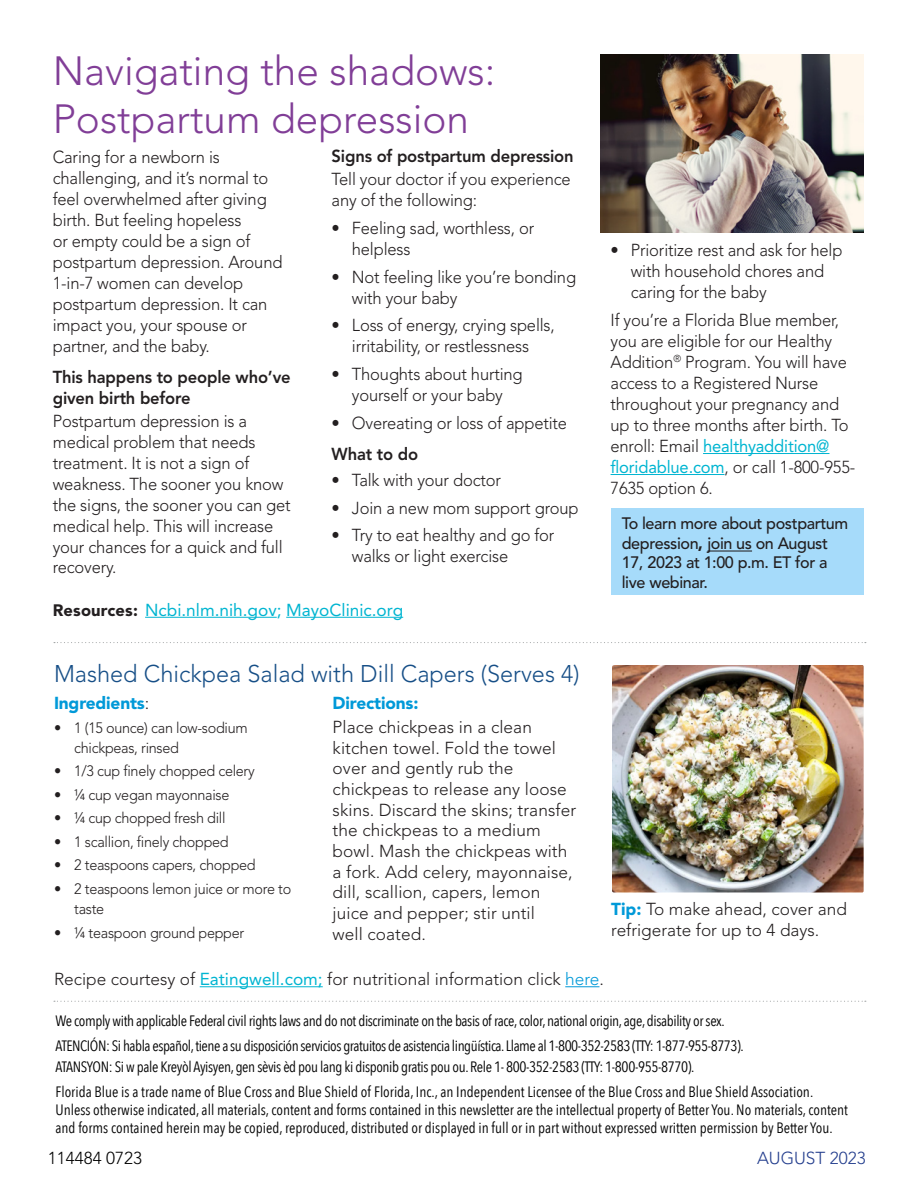
<style>
.page{position:relative;width:918px;height:1188px;background:#fff}
.page>*{position:absolute;margin:0;border:0;box-sizing:border-box;transform-origin:0 0}
.t1{font:300 40.5px/48px "Avenir LT Std";color:#813e97}
.t2{font:300 24px "Avenir LT Std";color:#174f87}
.t3{font:300 17.25px/21px "Avenir LT Std";letter-spacing:-.01em;color:#231f20;scale:.96 1}
.t4{font:300 17.25px/20.7px "Avenir LT Std";letter-spacing:-.01em;color:#231f20}
.t5{font:800 17.25px/21px "Avenir LT Std";letter-spacing:-.01em;color:#231f20;scale:.96 1}
.t6{font:17.25px "Avenir LT Std";color:#00b5d1}
.t7{font:900 17.25px "Avenir LT Std";letter-spacing:-.01em;color:#0099d8}
.t8{font:300 17.25px "Avenir LT Std";color:#000}
.t9{font:300 17.25px "Avenir LT Std";color:#253f8e}
.t10{font:500 16.5px/19.5px "Avenir LT Std";letter-spacing:-.025em;color:#231f20}
.t11{font:15px/24.8px "Avenir Next Condensed";color:#000}
.t12{font:15px/24.8px "Avenir Next Condensed";letter-spacing:-.03em;color:#000}
.t13{font:300 15px/20.2px "Avenir LT Std";letter-spacing:-.02em;color:#231f20;scale:.96 1}
.s1{font-weight:900;font-size:16.5px;color:#231f20}
.s2{font-weight:400;color:#00b5d1}
.s3{font-weight:900}
.s4{font-weight:300;color:#231f20}
.s5{font-weight:900;color:#0099d8}
.s6{color:#0099d8}
</style>
<div class="page">
<hr style="left:703px;top:453px;width:126px;height:1px;background:#00b5d1">
<hr style="left:611px;top:474px;width:114px;height:1px;background:#00b5d1">
<svg style="left:54px;top:1001px;width:812px;height:1px"></svg>
<svg style="left:54px;top:642px;width:812px;height:1px"></svg>
<img style="left:600px;top:54px;width:264px;height:178px">
<hr style="left:145px;top:617px;width:132px;height:1px;background:#00b5d1">
<hr style="left:286px;top:617px;width:117px;height:1px;background:#00b5d1">
<hr style="left:200px;top:986px;width:123px;height:1px;background:#00b5d1">
<hr style="left:565px;top:986px;width:34px;height:1px;background:#0099d8">
<div style="left:611px;top:508px;width:253px;height:87px;background:#a6dbfa"></div>
<img style="left:612px;top:665px;width:252px;height:227px">
<hr style="left:707px;top:551px;width:45px;height:1px;background:#231f20">
<h1 class="t1" style="left:53px;top:47px;width:444px">Navigating the shadows:<br>Postpartum depression</h1>
<p class="t3" style="left:53px;top:146px;width:241px">Caring for a newborn is challenging, and it’s normal to feel overwhelmed after giving birth. But feeling hopeless<br>or empty could be a sign of postpartum depression. Around<br>1-in-7 women can develop postpartum depression. It can impact you, your spouse or partner, and the baby.</p>
<p class="t5" style="left:53px;top:367px;width:249px">This happens to people who’ve given birth before</p>
<p class="t3" style="left:53px;top:410px;width:250px">Postpartum depression is a medical problem that needs treatment. It is not a sign of weakness. The sooner you know the signs, the sooner you can get medical help. This will increase your chances for a quick and full recovery.</p>
<p class="t5" style="left:332px;top:146px;width:254px">Signs of postpartum depression</p>
<p class="t3" style="left:332px;top:169px;width:251px">Tell your doctor if you experience any of the following:</p>
<p class="t3" style="left:352px;top:217px;width:192px;text-indent:-20px">• Feeling sad, worthless, or helpless</p>
<p class="t3" style="left:352px;top:266px;width:235px;text-indent:-20px">• Not feeling like you’re bonding with your baby</p>
<p class="t3" style="left:332px;top:315px;width:234px;text-align:center">• Loss of energy, crying spells, irritability, or restlessness</p>
<p class="t3" style="left:332px;top:364px;width:201px;text-align:center">• Thoughts about hurting yourself or your baby</p>
<p class="t3" style="left:332px;top:412px;width:247px">• Overeating or loss of appetite</p>
<p class="t5" style="left:332px;top:444px;width:92px">What to do</p>
<p class="t3" style="left:332px;top:469px;width:178px">• Talk with your doctor</p>
<p class="t3" style="left:332px;top:497px;width:259px">• Join a new mom support group</p>
<p class="t3" style="left:352px;top:525px;width:212px;text-indent:-20px">• Try to eat healthy and go for walks or light exercise</p>
<p class="t6" style="left:53px;top:600px;width:352px"><span class="s1">Resources:</span> Ncbi.nlm.nih.gov; MayoClinic.org</p>
<p class="t3" style="left:631px;top:240px;width:222px;text-indent:-20px">• Prioritize rest and ask for help with household chores and caring for the baby</p>
<p class="t3" style="left:611px;top:309px;width:256px">If you’re a Florida Blue member, you are eligible for our Healthy<br>Addition<sup>®</sup> Program. You will have access to a Registered Nurse throughout your pregnancy and up to three months after birth. To enroll: Email <span class="s2">healthyaddition@ floridablue.com</span>, or call 1-800-955-<br>7635 option 6.</p>
<p class="t10" style="left:622px;top:514px;width:228px">To learn more about postpartum depression<span class="s3">,</span> join us on August<br>17, 2023 at 1:00 p.m. ET for a live webinar.</p>
<h2 class="t2" style="left:54px;top:659px;width:527px">Mashed Chickpea Salad with Dill Capers (Serves 4)</h2>
<p class="t7" style="left:54px;top:693px;width:97px">Ingredients<span class="s4">:</span></p>
<p class="t13" style="left:74px;top:717px;width:182px;text-indent:-20px">• 1 (15 ounce) can low-sodium chickpeas, rinsed</p>
<p class="t13" style="left:54px;top:761px;width:211px">• 1/3 cup finely chopped celery</p>
<p class="t13" style="left:54px;top:785px;width:184px">• ¼ cup vegan mayonnaise</p>
<p class="t13" style="left:54px;top:808px;width:180px">• ¼ cup chopped fresh dill</p>
<p class="t13" style="left:54px;top:832px;width:184px">• 1 scallion, finely chopped</p>
<p class="t13" style="left:54px;top:855px;width:212px">• 2 teaspoons capers, chopped</p>
<p class="t13" style="left:74px;top:879px;width:228px;text-indent:-20px">• 2 teaspoons lemon juice or more to taste</p>
<p class="t13" style="left:54px;top:922px;width:200px">• ¼ teaspoon ground pepper</p>
<p class="t7" style="left:333px;top:693px;width:87px">Directions:</p>
<p class="t4" style="left:333px;top:717px;width:245px">Place chickpeas in a clean kitchen towel. Fold the towel over and gently rub the chickpeas to release any loose skins. Discard the skins; transfer the chickpeas to a medium bowl. Mash the chickpeas with a fork. Add celery, mayonnaise, dill, scallion, capers, lemon juice and pepper; stir until<br>well coated.</p>
<p class="t4" style="left:611px;top:899px;width:237px"><span class="s5">Tip:</span> To make ahead, cover and refrigerate for up to 4 days.</p>
<p class="t4" style="left:54px;top:969px;width:551px">Recipe courtesy of <span class="s2">Eatingwell.com;</span> for nutritional information click <span class="s6">here</span>.</p>
<p class="t12" style="left:55px;top:1008px;width:690px">We comply with applicable Federal civil rights laws and do not discriminate on the basis of race, color, national origin, age, disability or sex.<br>ATENCIÓN: Si habla español, tiene a su disposición servicios gratuitos de asistencia lingüística. Llame al 1-800-352-2583 (TTY: 1-877-955-8773).</p>
<p class="t11" style="left:55px;top:1054px;width:759px">ATANSYON: Si w pale Kreyòl Ayisyen, gen sèvis èd pou lang ki disponib gratis pou ou. Rele 1- 800-352-2583 (TTY: 1-800-955-8770).<br>Florida Blue is a trade name of Blue Cross and Blue Shield of Florida, Inc., an Independent Licensee of the Blue Cross and Blue Shield Association.</p>
<p class="t11" style="left:55px;top:1100px;width:794px;line-height:18px">Unless otherwise indicated, all materials, content and forms contained in this newsletter are the intellectual property of Better You. No materials, content and forms contained herein may be copied, reproduced, distributed or displayed in full or in part without expressed written permission by Better You.</p>
<p class="t8" style="left:48px;top:1148px;width:96px">114484 0723</p>
<p class="t9" style="left:757px;top:1148px;width:110px">AUGUST 2023</p>
</div>
